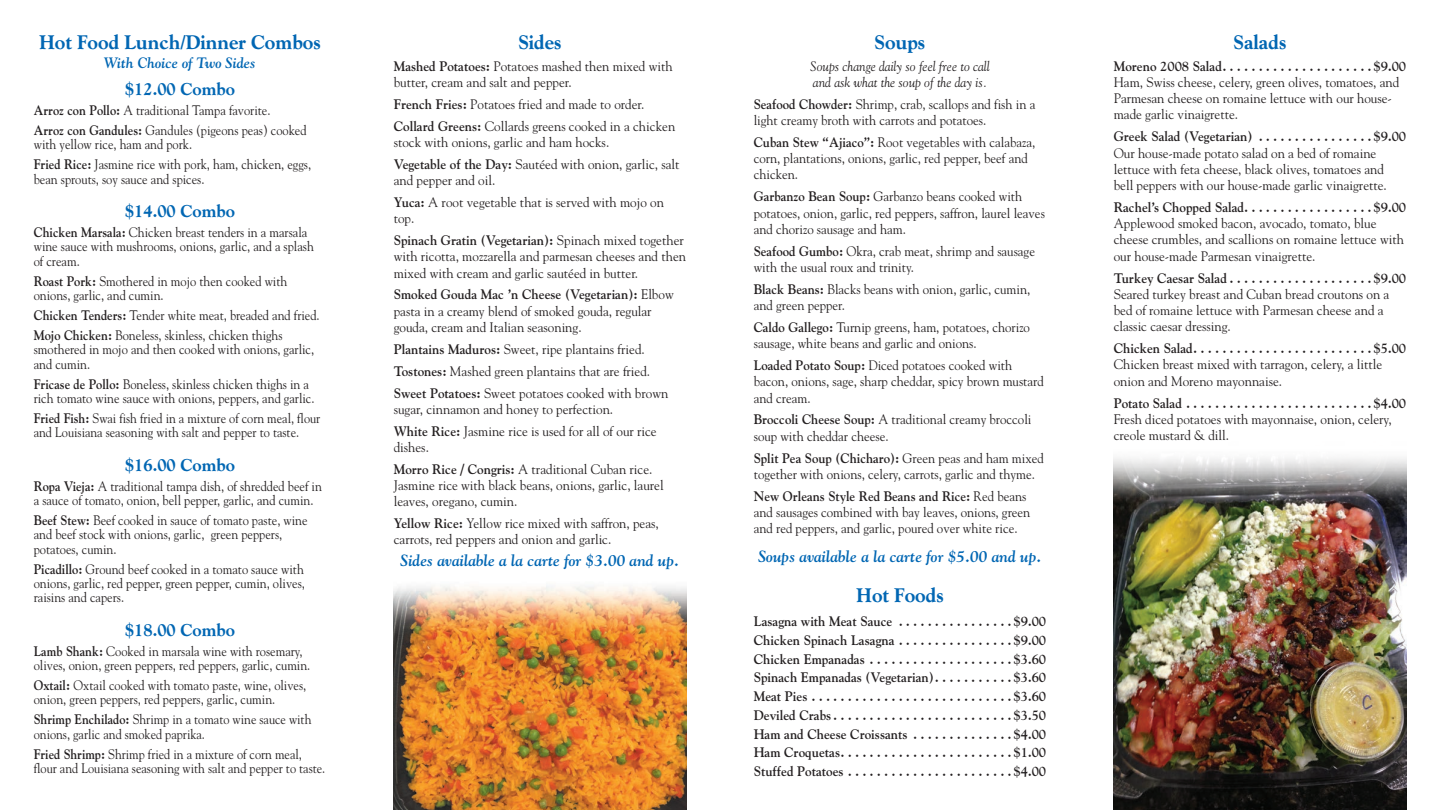
<style>
.page{position:relative;width:1440px;height:810px;background:#fff}
.page>*{position:absolute;margin:0;border:0;box-sizing:border-box;transform-origin:0 0}
.t1{font:800 20px "Goudy";color:#0166b3;scale:.95 1}
.t2{font:800 17.5px "Goudy";color:#0166b3;scale:.95 1}
.t3{font:italic 700 16.25px "Goudy";color:#0166b3;scale:.95 1}
.t4{font:italic 700 15px "Goudy";color:#0166b3;scale:.95 1}
.t5{font:13.75px/16.2px "Goudy";color:#231f20;scale:.95 1}
.t6{font:13.75px/14.4px "Goudy";color:#231f20;scale:.9 1}
.t7{font:13.75px/16.2px "Goudy";color:#231f20;scale:.93 1}
.t8{font:700 13.75px/18.8px "Goudy";color:#231f20;scale:.95 1}
.t9{font:13.75px/14.4px "Goudy";color:#231f20;scale:.89 1}
.t10{font:italic 13.75px/16.2px "Goudy";color:#231f20;scale:.95 1}
.s1{font-weight:700}
.s2{font-weight:400}
</style>
<div class="page">
<img style="left:1114px;top:458px;width:292px;height:352px">
<img style="left:394px;top:586px;width:292px;height:224px">
<h1 class="t1" style="left:39px;top:30px;width:298px">Hot Food Lunch/Dinner Combos</h1>
<p class="t4" style="left:104px;top:53px;width:161px">With Choice of Two Sides</p>
<p class="t2" style="left:125px;top:79px;width:117px">$12.00 Combo</p>
<p class="t6" style="left:34px;top:100px;width:305px;line-height:20px"><span class="s1">Arroz con Pollo:</span> A traditional Tampa favorite.<br><span class="s1">Arroz con Gandules:</span> Gandules (pigeons peas) cooked</p>
<p class="t6" style="left:34px;top:134px;width:310px;line-height:20px">with yellow rice, ham and pork.<br><span class="s1">Fried Rice:</span> Jasmine rice with pork, ham, chicken, eggs,</p>
<p class="t6" style="left:34px;top:172px;width:191px">bean sprouts, soy sauce and spices.</p>
<p class="t2" style="left:125px;top:201px;width:117px">$14.00 Combo</p>
<p class="t6" style="left:34px;top:225px;width:313px"><span class="s1">Chicken Marsala:</span> Chicken breast tenders in a marsala wine sauce with mushrooms, onions, garlic, and a splash of cream.</p>
<p class="t6" style="left:34px;top:274px;width:283px"><span class="s1">Roast Pork:</span> Smothered in mojo then cooked with onions, garlic, and cumin.</p>
<p class="t6" style="left:34px;top:305px;width:319px;line-height:20px"><span class="s1">Chicken Tenders:</span> Tender white meat, breaded and fried.<br><span class="s1">Mojo Chicken:</span> Boneless, skinless, chicken thighs</p>
<p class="t6" style="left:34px;top:342px;width:313px">smothered in mojo and then cooked with onions, garlic, and cumin.</p>
<p class="t6" style="left:34px;top:377px;width:314px"><span class="s1">Fricase de Pollo:</span> Boneless, skinless chicken thighs in a rich tomato wine sauce with onions, peppers, and garlic.</p>
<p class="t9" style="left:34px;top:411px;width:323px"><span class="s1">Fried Fish:</span> Swai fish fried in a mixture of corn meal, flour and Louisiana seasoning with salt and pepper to taste.</p>
<p class="t2" style="left:125px;top:454px;width:117px">$16.00 Combo</p>
<p class="t6" style="left:34px;top:479px;width:322px"><span class="s1">Ropa Vieja:</span> A traditional tampa dish, of shredded beef in a sauce of tomato, onion, bell pepper, garlic, and cumin.</p>
<p class="t6" style="left:34px;top:513px;width:306px"><span class="s1">Beef Stew:</span> Beef cooked in sauce of tomato paste, wine and beef stock with onions, garlic, green peppers, potatoes, cumin.</p>
<p class="t6" style="left:34px;top:562px;width:303px;text-align:justify"><span class="s1">Picadillo:</span> Ground beef cooked in a tomato sauce with onions, garlic, red pepper, green pepper, cumin, olives, raisins and capers.</p>
<p class="t2" style="left:125px;top:619px;width:117px">$18.00 Combo</p>
<p class="t6" style="left:34px;top:644px;width:309px"><span class="s1">Lamb Shank:</span> Cooked in marsala wine with rosemary, olives, onion, green peppers, red peppers, garlic, cumin.</p>
<p class="t6" style="left:34px;top:678px;width:304px"><span class="s1">Oxtail:</span> Oxtail cooked with tomato paste, wine, olives, onion, green peppers, red peppers, garlic, cumin.</p>
<p class="t9" style="left:34px;top:712px;width:314px"><span class="s1">Shrimp Enchilado:</span> Shrimp in a tomato wine sauce with onions, garlic and smoked paprika.</p>
<p class="t9" style="left:34px;top:747px;width:329px"><span class="s1">Fried Shrimp:</span> Shrimp fried in a mixture of corn meal, flour and Louisiana seasoning with salt and pepper to taste.</p>
<h1 class="t1" style="left:518px;top:30px;width:47px">Sides</h1>
<p class="t5" style="left:394px;top:58px;width:295px"><span class="s1">Mashed Potatoes:</span> Potatoes mashed then mixed with butter, cream and salt and pepper.</p>
<p class="t5" style="left:394px;top:93px;width:298px;line-height:21.9px"><span class="s1">French Fries:</span> Potatoes fried and made to order.<br><span class="s1">Collard Greens:</span> Collards greens cooked in a chicken</p>
<p class="t5" style="left:394px;top:131px;width:302px;line-height:21.9px">stock with onions, garlic and ham hocks.<br><span class="s1">Vegetable of the Day:</span> Sautéed with onion, garlic, salt</p>
<p class="t5" style="left:394px;top:169px;width:286px;line-height:21.9px">and pepper and oil.<br><span class="s1">Yuca:</span> A root vegetable that is served with mojo on</p>
<p class="t8" style="left:394px;top:207px;width:307px;line-height:21.9px"><span class="s2">top.<br></span>Spinach Gratin (Vegetarian): <span class="s2">Spinach mixed together</span></p>
<p class="t5" style="left:394px;top:248px;width:309px">with ricotta, mozzarella and parmesan cheeses and then mixed with cream and garlic sautéed in butter.</p>
<p class="t5" style="left:394px;top:286px;width:296px"><span class="s1">Smoked Gouda Mac ’n Cheese (Vegetarian):</span> Elbow pasta in a creamy blend of smoked gouda, regular gouda, cream and Italian seasoning.</p>
<p class="t5" style="left:394px;top:338px;width:291px;line-height:21.9px"><span class="s1">Plantains Maduros:</span> Sweet, ripe plantains fried.<br><span class="s1">Tostones:</span> Mashed green plantains that are fried.<br><span class="s1">Sweet Potatoes:</span> Sweet potatoes cooked with brown</p>
<p class="t5" style="left:394px;top:398px;width:278px;line-height:21.9px">sugar, cinnamon and honey to perfection.<br><span class="s1">White Rice:</span> Jasmine rice is used for all of our rice</p>
<p class="t5" style="left:394px;top:436px;width:274px;line-height:21.9px">dishes.<br><span class="s1">Morro Rice / Congris:</span> A traditional Cuban rice.</p>
<p class="t5" style="left:394px;top:477px;width:286px">Jasmine rice with black beans, onions, garlic, laurel leaves, oregano, cumin.</p>
<p class="t5" style="left:394px;top:515px;width:281px"><span class="s1">Yellow Rice:</span> Yellow rice mixed with saffron, peas, carrots, red peppers and onion and garlic.</p>
<p class="t3" style="left:401px;top:551px;width:295px">Sides available a la carte for $3.00 and up.</p>
<h1 class="t1" style="left:875px;top:30px;width:55px">Soups</h1>
<p class="t10" style="left:810px;top:58px;width:190px">Soups change daily so feel free to call and ask what the soup of the day is.</p>
<p class="t7" style="left:754px;top:96px;width:304px"><span class="s1">Seafood Chowder:</span> Shrimp, crab, scallops and fish in a light creamy broth with carrots and potatoes.</p>
<p class="t7" style="left:754px;top:134px;width:304px"><span class="s1">Cuban Stew “Ajiaco”:</span> Root vegetables with calabaza, corn, plantations, onions, garlic, red pepper, beef and chicken.</p>
<p class="t7" style="left:754px;top:188px;width:315px"><span class="s1">Garbanzo Bean Soup:</span> Garbanzo beans cooked with potatoes, onion, garlic, red peppers, saffron, laurel leaves and chorizo sausage and ham.</p>
<p class="t7" style="left:754px;top:243px;width:304px"><span class="s1">Seafood Gumbo:</span> Okra, crab meat, shrimp and sausage with the usual roux and trinity.</p>
<p class="t7" style="left:754px;top:281px;width:299px"><span class="s1">Black Beans:</span> Blacks beans with onion, garlic, cumin, and green pepper.</p>
<p class="t7" style="left:754px;top:319px;width:299px"><span class="s1">Caldo Gallego:</span> Turnip greens, ham, potatoes, chorizo sausage, white beans and garlic and onions.</p>
<p class="t7" style="left:754px;top:357px;width:313px"><span class="s1">Loaded Potato Soup:</span> Diced potatoes cooked with bacon, onions, sage, sharp cheddar, spicy brown mustard and cream.</p>
<p class="t7" style="left:754px;top:411px;width:300px"><span class="s1">Broccoli Cheese Soup:</span> A traditional creamy broccoli soup with cheddar cheese.</p>
<p class="t7" style="left:754px;top:449px;width:314px"><span class="s1">Split Pea Soup (Chicharo):</span> Green peas and ham mixed together with onions, celery, carrots, garlic and thyme.</p>
<p class="t7" style="left:754px;top:488px;width:299px"><span class="s1">New Orleans Style Red Beans and Rice:</span> Red beans and sausages combined with bay leaves, onions, green and red peppers, and garlic, poured over white rice.</p>
<p class="t3" style="left:758px;top:546px;width:299px">Soups available a la carte for $5.00 and up.</p>
<h1 class="t1" style="left:856px;top:583px;width:94px">Hot Foods</h1>
<p class="t8" style="left:754px;top:612px;width:309px;text-align:justify">Lasagna with Meat Sauce . . . . . . . . . . . . . . . $9.00<br>Chicken Spinach Lasagna . . . . . . . . . . . . . . . $9.00<br>Chicken Empanadas . . . . . . . . . . . . . . . . . . . $3.60<br>Spinach Empanadas (Vegetarian) . . . . . . . . . . $3.60<br>Meat Pies . . . . . . . . . . . . . . . . . . . . . . . . . . . $3.60<br>Deviled Crabs . . . . . . . . . . . . . . . . . . . . . . . . $3.50<br>Ham and Cheese Croissants . . . . . . . . . . . . . $4.00<br>Ham Croquetas . . . . . . . . . . . . . . . . . . . . . . . $1.00<br>Stuffed Potatoes . . . . . . . . . . . . . . . . . . . . . . $4.00</p>
<h1 class="t1" style="left:1234px;top:30px;width:57px">Salads</h1>
<p class="t8" style="left:1114px;top:56px;width:309px">Moreno 2008 Salad . . . . . . . . . . . . . . . . . . . . $9.00</p>
<p class="t5" style="left:1114px;top:74px;width:302px">Ham, Swiss cheese, celery, green olives, tomatoes, and<br>Parmesan cheese on romaine lettuce with our house&shy;made garlic vinaigrette.</p>
<p class="t8" style="left:1114px;top:127px;width:309px">Greek Salad (Vegetarian) . . . . . . . . . . . . . . . $9.00</p>
<p class="t5" style="left:1114px;top:144px;width:289px">Our house-made potato salad on a bed of romaine lettuce with feta cheese, black olives, tomatoes and bell peppers with our house-made garlic vinaigrette.</p>
<p class="t8" style="left:1114px;top:198px;width:309px">Rachel’s Chopped Salad . . . . . . . . . . . . . . . . . $9.00</p>
<p class="t5" style="left:1114px;top:215px;width:307px">Applewood smoked bacon, avocado, tomato, blue cheese crumbles, and scallions on romaine lettuce with our house-made Parmesan vinaigrette.</p>
<p class="t8" style="left:1114px;top:268px;width:309px">Turkey Caesar Salad . . . . . . . . . . . . . . . . . . . $9.00</p>
<p class="t5" style="left:1114px;top:286px;width:292px">Seared turkey breast and Cuban bread croutons on a bed of romaine lettuce with Parmesan cheese and a classic caesar dressing.</p>
<p class="t8" style="left:1114px;top:339px;width:309px">Chicken Salad . . . . . . . . . . . . . . . . . . . . . . . . $5.00</p>
<p class="t5" style="left:1114px;top:356px;width:284px">Chicken breast mixed with tarragon, celery, a little onion and Moreno mayonnaise.</p>
<p class="t8" style="left:1114px;top:393px;width:309px">Potato Salad . . . . . . . . . . . . . . . . . . . . . . . . . $4.00</p>
<p class="t5" style="left:1114px;top:411px;width:294px">Fresh diced potatoes with mayonnaise, onion, celery, creole mustard &amp; dill.</p>
</div>
